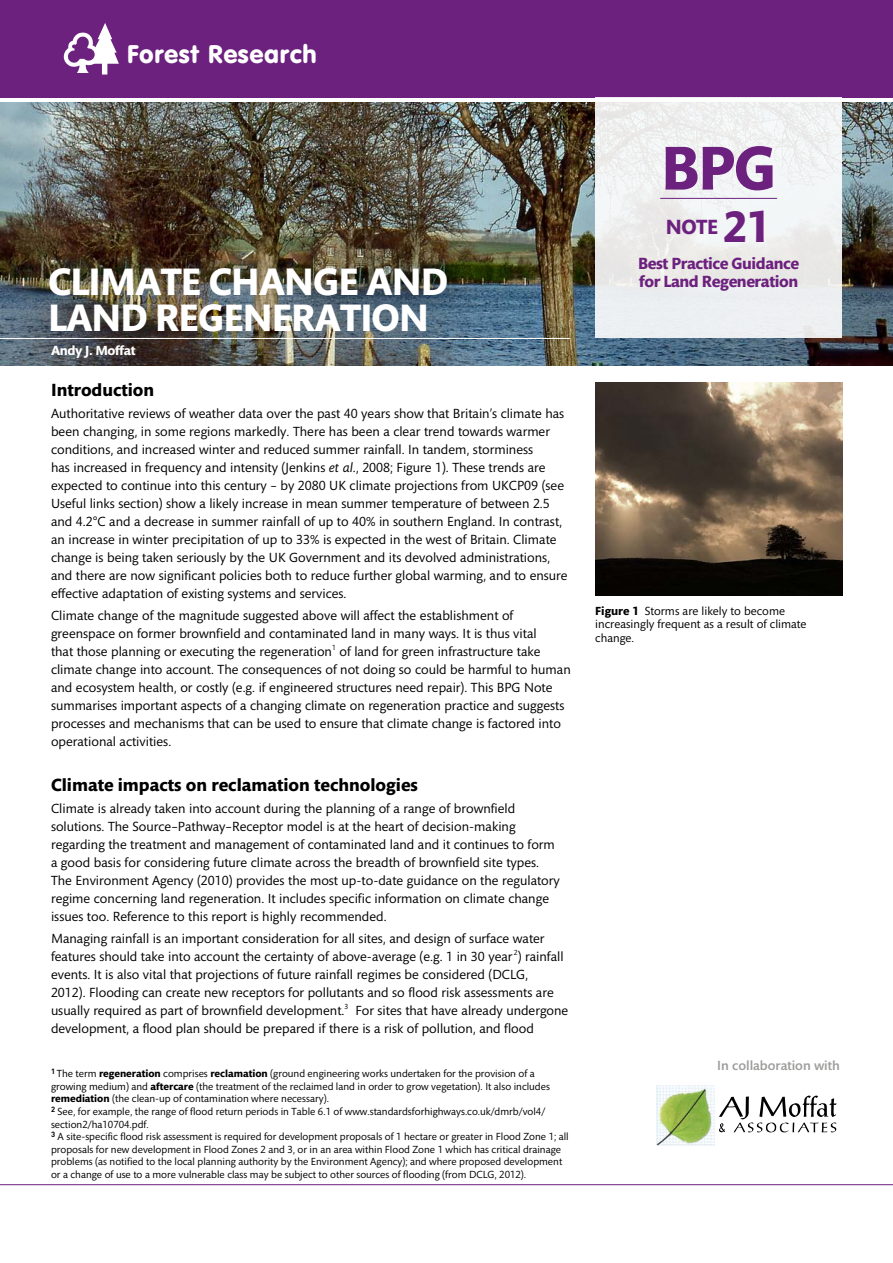
<style>
.page{position:relative;width:893px;height:1263px;background:#fff}
.page>*{position:absolute;margin:0;border:0;box-sizing:border-box;transform-origin:0 0}
.t1{font:700 63px "Mundo Sans Std";color:#6c217e}
.t2{font:700 39px/36px "Mundo Sans Std";letter-spacing:-.025em;color:#fff}
.t3{font:25.2px "VAG Rounded BT";letter-spacing:.02em;color:#fff}
.t4{font:700 21px "Mundo Sans Std";color:#6c217e}
.t5{font:700 18px "Mundo Sans Std";color:#000}
.t6{font:700 16.5px/18px "Mundo Sans Std";letter-spacing:-.025em;color:#6c217e}
.t7{font:13.5px/18px "Mundo Sans Std";color:#000}
.t8{font:500 13.5px "Mundo Sans Std";color:#9d9d9c}
.t9{font:700 13.5px "Mundo Sans Std";letter-spacing:-.025em;color:#fff}
.t10{font:12px/13.5px "Mundo Sans Std";color:#000}
.t11{font:10.5px/12.6px "Mundo Sans Std";color:#000}
.s1{font-style:italic}
.s2{font-weight:700}
.s3{font-size:45px}
</style>
<div class="page">
<hr style="left:0;top:1184px;width:893px;height:1px;background:#6c217e">
<img style="left:0;top:102px;width:893px;height:264px">
<div style="left:0;top:0;width:893px;height:98px;background:#6c217e"></div>
<svg style="left:64px;top:23px;width:55px;height:52px"></svg>
<div style="left:595px;top:98px;width:247px;height:240px;background:#eef0f1"></div>
<hr style="left:660px;top:198px;width:117px;height:1px;background:#6c217e">
<hr style="left:0;top:338px;width:570px;height:1px;background:#fff">
<img style="left:657px;top:1085px;width:58px;height:61px">
<svg style="left:719px;top:1095px;width:118px;height:37px"></svg>
<img style="left:595px;top:383px;width:247px;height:212px">
<h3 class="t3" style="left:127px;top:38px;width:192px">Forest Research</h3>
<h2 class="t2" style="left:48px;top:264px;width:401px">CLIMATE CHANGE AND<br>LAND REGENERATION</h2>
<p class="t9" style="left:51px;top:343px;width:86px">Andy J. Moffat</p>
<h3 class="t5" style="left:51px;top:379px;width:105px">Introduction</h3>
<p class="t7" style="left:51px;top:404px;width:518px">Authoritative reviews of weather data over the past 40 years show that Britain’s climate has been changing, in some regions markedly. There has been a clear trend towards warmer conditions, and increased winter and reduced summer rainfall. In tandem, storminess<br>has increased in frequency and intensity (Jenkins <span class="s1">et al</span>., 2008; Figure 1). These trends are expected to continue into this century – by 2080 UK climate projections from UKCP09 (see Useful links section) show a likely increase in mean summer temperature of between 2.5 and 4.2°C and a decrease in summer rainfall of up to 40% in southern England. In contrast, an increase in winter precipitation of up to 33% is expected in the west of Britain. Climate change is being taken seriously by the UK Government and its devolved administrations, and there are now significant policies both to reduce further global warming, and to ensure effective adaptation of existing systems and services.</p>
<p class="t7" style="left:51px;top:607px;width:521px">Climate change of the magnitude suggested above will affect the establishment of greenspace on former brownfield and contaminated land in many ways. It is thus vital<br>that those planning or executing the regeneration<sup>1</sup> of land for green infrastructure take climate change into account. The consequences of not doing so could be harmful to human and ecosystem health, or costly (e.g. if engineered structures need repair). This BPG Note summarises important aspects of a changing climate on regeneration practice and suggests processes and mechanisms that can be used to ensure that climate change is factored into operational activities.</p>
<h3 class="t5" style="left:51px;top:774px;width:368px">Climate impacts on reclamation technologies</h3>
<p class="t7" style="left:51px;top:799px;width:510px">Climate is already taken into account during the planning of a range of brownfield solutions. The Source–Pathway–Receptor model is at the heart of decision-making regarding the treatment and management of contaminated land and it continues to form a good basis for considering future climate across the breadth of brownfield site types.<br>The Environment Agency (2010) provides the most up-to-date guidance on the regulatory regime concerning land regeneration. It includes specific information on climate change issues too. Reference to this report is highly recommended.</p>
<p class="t7" style="left:51px;top:930px;width:519px">Managing rainfall is an important consideration for all sites, and design of surface water features should take into account the certainty of above-average (e.g. 1 in 30 year <sup>2</sup>) rainfall events. It is also vital that projections of future rainfall regimes be considered (DCLG,<br>2012). Flooding can create new receptors for pollutants and so flood risk assessments are usually required as part of brownfield development.<sup>3</sup> For sites that have already undergone development, a flood plan should be prepared if there is a risk of pollution, and flood</p>
<p class="t11" style="left:51px;top:1067px;width:519px"><sup>1</sup> The term <span class="s2">regeneration</span> comprises <span class="s2">reclamation</span> (ground engineering works undertaken for the provision of a growing medium) and <span class="s2">aftercare</span> (the treatment of the reclaimed land in order to grow vegetation). It also includes <span class="s2">remediation</span> (the clean-up of contamination where necessary).<br><sup>2</sup> See, for example, the range of flood return periods in Table 6.1 of www.standardsforhighways.co.uk/dmrb/vol4/ section2/ha10704.pdf.<br><sup>3</sup> A site-specific flood risk assessment is required for development proposals of 1 hectare or greater in Flood Zone 1; all proposals for new development in Flood Zones 2 and 3, or in an area within Flood Zone 1 which has critical drainage problems (as notified to the local planning authority by the Environment Agency); and where proposed development or a change of use to a more vulnerable class may be subject to other sources of flooding (from DCLG, 2012).</p>
<h1 class="t1" style="left:661px;top:132px;width:117px">BPG</h1>
<h3 class="t4" style="left:666px;top:215px;width:107px">NOTE <span class="s3">21</span></h3>
<p class="t6" style="left:638px;top:254px;width:163px">Best Practice Guidance for Land Regeneration</p>
<p class="t10" style="left:595px;top:604px;width:213px"><span class="s2">Figure 1</span> Storms are likely to become increasingly frequent as a result of climate change.</p>
<p class="t8" style="left:717px;top:1058px;width:124px">In collaboration with</p>
</div>
